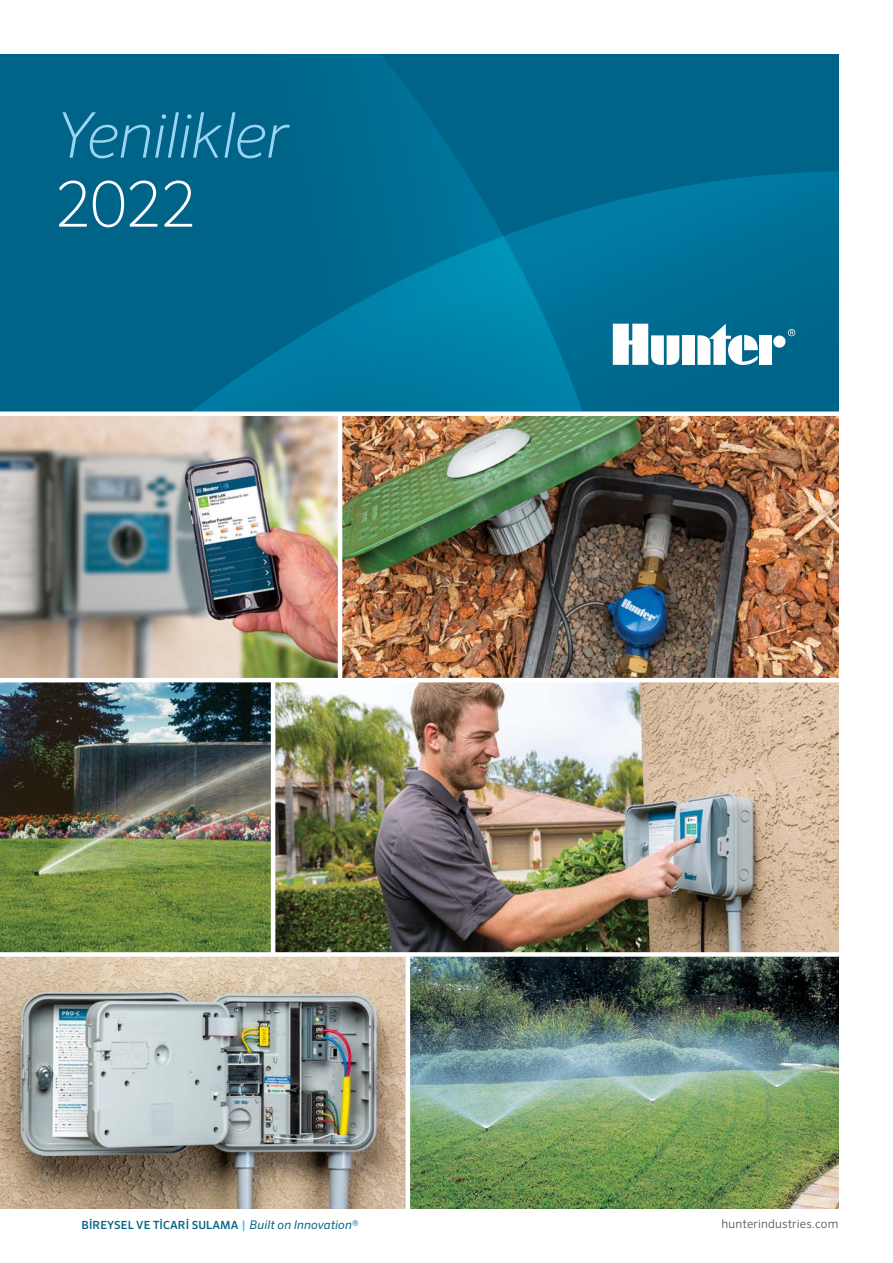
<style>
.page{position:relative;width:893px;height:1263px;background:#fff}
.page>*{position:absolute;margin:0;border:0;box-sizing:border-box;transform-origin:0 0}
.t1{font:italic 200 63px "Sero Pro";letter-spacing:-.025em;color:#9bd5f4}
.t2{font:200 63px "Sero Pro";color:#fff}
.t3{font:300 12px "Sero Pro";letter-spacing:.01em;color:#515254}
.t4{font:500 11.25px "Sero Pro";letter-spacing:.01em;color:#006488}
.s1{font-size:12px;color:#4cc0ef}
.s2{font-weight:400;font-style:italic;font-size:12px}
</style>
<div class="page">
<div style="left:0;top:54px;width:839px;height:360px;background:#006488"></div>
<svg style="left:679px;top:171px;width:160px;height:194px;fill:#006e94"></svg>
<svg style="left:193px;top:54px;width:486px;height:357px"></svg>
<img style="left:342px;top:416px;width:497px;height:262px">
<img style="left:0;top:416px;width:338px;height:262px">
<img style="left:410px;top:957px;width:429px;height:252px">
<img style="left:275px;top:682px;width:564px;height:270px">
<img style="left:0;top:957px;width:406px;height:252px">
<img style="left:0;top:682px;width:271px;height:270px">
<div style="left:0;top:411px;width:839px;height:5px;background:#fff"></div>
<svg style="left:788px;top:329px;width:7px;height:7px"></svg>
<div style="left:682px;top:335px;width:13px;height:30px;background:#fff"></div>
<div style="left:773px;top:336px;width:12px;height:12px;background:#fff;border-radius:50%"></div>
<div style="left:760px;top:335px;width:12px;height:30px;background:#fff"></div>
<svg style="left:697px;top:324px;width:61px;height:41px"></svg>
<svg style="left:613px;top:324px;width:66px;height:41px"></svg>
<h1 class="t1" style="left:55px;top:98px;width:235px">Yenilikler</h1>
<h1 class="t2" style="left:55px;top:167px;width:142px">2022</h1>
<p class="t4" style="left:81px;top:1218px;width:278px">BİREYSEL VE TİCARİ SULAMA <span class="s1">|</span> <span class="s2">Built on Innovation®</span></p>
<p class="t3" style="left:722px;top:1216px;width:118px">hunterindustries.com</p>
</div>
